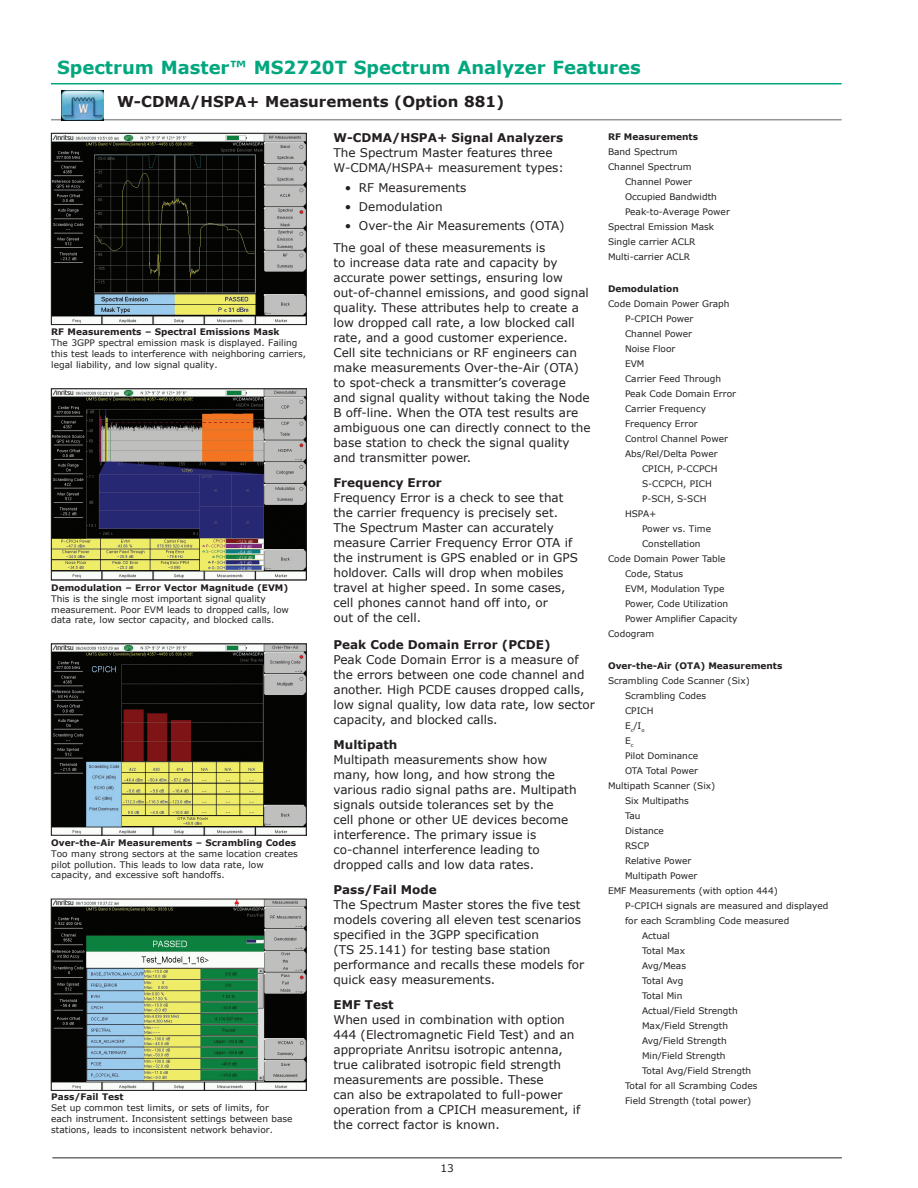
<style>
.page{position:relative;width:918px;height:1188px;background:#fff}
.page>*{position:absolute;margin:0;border:0;box-sizing:border-box;transform-origin:0 0}
.t1{font:700 18px "Verdana";color:#00a77e}
.t2{font:700 15px "Verdana";color:#231f20}
.t3{font:12px/15px "Verdana";color:#231f20}
.t4{font:700 12px "Verdana";color:#231f20}
.t5{font:10.5px "Verdana";color:#231f20}
.t6{font:9px/10.8px "Verdana";color:#231f20}
.t7{font:700 9px "Verdana";color:#231f20}
</style>
<div class="page">
<hr style="left:52px;top:1157px;width:790px;height:2px;background:#6c6d70">
<hr style="left:51px;top:83px;width:791px;height:1px;background:#00a77e">
<hr style="left:51px;top:119px;width:791px;height:1px;background:#939598">
<img style="left:61px;top:90px;width:43px;height:30px">
<img style="left:53px;top:135px;width:252px;height:188px">
<div style="left:51px;top:133px;width:256px;height:192px;border:1px solid #231f20"></div>
<img style="left:53px;top:391px;width:252px;height:187px">
<div style="left:51px;top:389px;width:256px;height:191px;border:1px solid #231f20"></div>
<img style="left:53px;top:646px;width:252px;height:187px">
<div style="left:51px;top:644px;width:256px;height:191px;border:1px solid #231f20"></div>
<img style="left:53px;top:901px;width:251px;height:188px">
<div style="left:51px;top:899px;width:255px;height:192px;border:1px solid #231f20"></div>
<h1 class="t1" style="left:57px;top:54px;width:585px">Spectrum Master™ MS2720T Spectrum Analyzer Features</h1>
<p class="t2" style="left:117px;top:91px;width:389px">W-CDMA/HSPA+ Measurements (Option 881)</p>
<p class="t7" style="left:608px;top:131px;width:92px">RF Measurements</p>
<p class="t6" style="left:608px;top:146px;width:71px">Band Spectrum</p>
<p class="t6" style="left:608px;top:161px;width:85px">Channel Spectrum</p>
<p class="t6" style="left:625px;top:176px;width:69px">Channel Power</p>
<p class="t6" style="left:625px;top:191px;width:93px">Occupied Bandwidth</p>
<p class="t6" style="left:625px;top:206px;width:106px">Peak-to-Average Power</p>
<p class="t6" style="left:608px;top:221px;width:108px">Spectral Emission Mask</p>
<p class="t6" style="left:608px;top:236px;width:89px">Single carrier ACLR</p>
<p class="t6" style="left:608px;top:251px;width:84px">Multi-carrier ACLR</p>
<p class="t7" style="left:608px;top:283px;width:72px">Demodulation</p>
<p class="t6" style="left:608px;top:298px;width:123px">Code Domain Power Graph</p>
<p class="t6" style="left:625px;top:313px;width:70px">P-CPICH Power</p>
<p class="t6" style="left:625px;top:328px;width:69px">Channel Power</p>
<p class="t6" style="left:625px;top:343px;width:52px">Noise Floor</p>
<p class="t6" style="left:625px;top:358px;width:21px">EVM</p>
<p class="t6" style="left:625px;top:373px;width:98px">Carrier Feed Through</p>
<p class="t6" style="left:625px;top:388px;width:112px">Peak Code Domain Error</p>
<p class="t6" style="left:625px;top:403px;width:82px">Carrier Frequency</p>
<p class="t6" style="left:625px;top:418px;width:74px">Frequency Error</p>
<p class="t6" style="left:625px;top:433px;width:104px">Control Channel Power</p>
<p class="t6" style="left:625px;top:448px;width:94px">Abs/Rel/Delta Power</p>
<p class="t6" style="left:642px;top:463px;width:77px">CPICH, P-CCPCH</p>
<p class="t6" style="left:642px;top:478px;width:71px">S-CCPCH, PICH</p>
<p class="t6" style="left:642px;top:493px;width:66px">P-SCH, S-SCH</p>
<p class="t6" style="left:625px;top:508px;width:33px">HSPA+</p>
<p class="t6" style="left:642px;top:523px;width:70px">Power vs. Time</p>
<p class="t6" style="left:642px;top:538px;width:60px">Constellation</p>
<p class="t6" style="left:608px;top:553px;width:119px">Code Domain Power Table</p>
<p class="t6" style="left:625px;top:568px;width:60px">Code, Status</p>
<p class="t6" style="left:625px;top:583px;width:101px">EVM, Modulation Type</p>
<p class="t6" style="left:625px;top:598px;width:105px">Power, Code Utilization</p>
<p class="t6" style="left:625px;top:613px;width:114px">Power Amplifier Capacity</p>
<p class="t6" style="left:608px;top:628px;width:48px">Codogram</p>
<p class="t7" style="left:608px;top:660px;width:176px">Over-the-Air (OTA) Measurements</p>
<p class="t6" style="left:608px;top:676px;width:143px">Scrambling Code Scanner (Six)</p>
<p class="t6" style="left:625px;top:691px;width:83px">Scrambling Codes</p>
<p class="t6" style="left:625px;top:706px;width:30px">CPICH</p>
<p class="t6" style="left:625px;top:721px;width:21px">E<sub>c</sub>/I<sub>o</sub></p>
<p class="t6" style="left:625px;top:736px;width:10px">E<sub>c</sub></p>
<p class="t6" style="left:625px;top:751px;width:75px">Pilot Dominance</p>
<p class="t6" style="left:625px;top:766px;width:75px">OTA Total Power</p>
<p class="t6" style="left:608px;top:781px;width:109px">Multipath Scanner (Six)</p>
<p class="t6" style="left:625px;top:796px;width:65px">Six Multipaths</p>
<p class="t6" style="left:625px;top:811px;width:17px">Tau</p>
<p class="t6" style="left:625px;top:826px;width:40px">Distance</p>
<p class="t6" style="left:625px;top:841px;width:26px">RSCP</p>
<p class="t6" style="left:625px;top:856px;width:68px">Relative Power</p>
<p class="t6" style="left:625px;top:871px;width:74px">Multipath Power</p>
<p class="t6" style="left:608px;top:886px;width:171px">EMF Measurements (with option 444)</p>
<p class="t6" style="left:625px;top:901px;width:205px">P-CPICH signals are measured and displayed</p>
<p class="t6" style="left:625px;top:916px;width:166px">for each Scrambling Code measured</p>
<p class="t6" style="left:642px;top:931px;width:29px">Actual</p>
<p class="t6" style="left:642px;top:946px;width:44px">Total Max</p>
<p class="t6" style="left:642px;top:961px;width:46px">Avg/Meas</p>
<p class="t6" style="left:642px;top:976px;width:43px">Total Avg</p>
<p class="t6" style="left:642px;top:991px;width:42px">Total Min</p>
<p class="t6" style="left:642px;top:1006px;width:97px">Actual/Field Strength</p>
<p class="t6" style="left:642px;top:1021px;width:88px">Max/Field Strength</p>
<p class="t6" style="left:642px;top:1036px;width:86px">Avg/Field Strength</p>
<p class="t6" style="left:642px;top:1051px;width:85px">Min/Field Strength</p>
<p class="t6" style="left:642px;top:1066px;width:111px">Total Avg/Field Strength</p>
<p class="t6" style="left:625px;top:1081px;width:134px">Total for all Scrambing Codes</p>
<p class="t6" style="left:625px;top:1096px;width:128px">Field Strength (total power)</p>
<p class="t4" style="left:333px;top:130px;width:231px">W-CDMA/HSPA+ Signal Analyzers</p>
<p class="t3" style="left:333px;top:145px;width:232px">The Spectrum Master features three<br>W-CDMA/HSPA+ measurement types:</p>
<p class="t3" style="left:345px;top:180px;width:123px">• RF Measurements</p>
<p class="t3" style="left:345px;top:199px;width:99px">• Demodulation</p>
<p class="t3" style="left:333px;top:215px;width:233px;line-height:21.5px;text-indent:11px">• Over-the Air Measurements (OTA)<br>The goal of these measurements is</p>
<p class="t3" style="left:333px;top:255px;width:259px">to increase data rate and capacity by accurate power settings, ensuring low out-of-channel emissions, and good signal quality. These attributes help to create a low dropped call rate, a low blocked call rate, and a good customer experience.<br>Cell site technicians or RF engineers can make measurements Over-the-Air (OTA) to spot-check a transmitter’s coverage and signal quality without taking the Node B off-line. When the OTA test results are ambiguous one can directly connect to the base station to check the signal quality and transmitter power.</p>
<p class="t4" style="left:333px;top:474px;width:110px">Frequency Error</p>
<p class="t3" style="left:333px;top:490px;width:246px">Frequency Error is a check to see that the carrier frequency is precisely set.<br>The Spectrum Master can accurately measure Carrier Frequency Error OTA if the instrument is GPS enabled or in GPS holdover. Calls will drop when mobiles travel at higher speed. In some cases, cell phones cannot hand off into, or<br>out of the cell.</p>
<p class="t4" style="left:333px;top:636px;width:219px">Peak Code Domain Error (PCDE)</p>
<p class="t3" style="left:333px;top:652px;width:263px">Peak Code Domain Error is a measure of the errors between one code channel and another. High PCDE causes dropped calls, low signal quality, low data rate, low sector capacity, and blocked calls.</p>
<p class="t4" style="left:333px;top:736px;width:66px">Multipath</p>
<p class="t3" style="left:333px;top:752px;width:245px">Multipath measurements show how many, how long, and how strong the various radio signal paths are. Multipath signals outside tolerances set by the cell phone or other UE devices become interference. The primary issue is co-channel interference leading to dropped calls and low data rates.</p>
<p class="t4" style="left:333px;top:881px;width:105px">Pass/Fail Mode</p>
<p class="t3" style="left:333px;top:897px;width:252px">The Spectrum Master stores the five test models covering all eleven test scenarios specified in the 3GPP specification<br>(TS 25.141) for testing base station performance and recalls these models for quick easy measurements.</p>
<p class="t4" style="left:333px;top:996px;width:62px">EMF Test</p>
<p class="t3" style="left:333px;top:1012px;width:248px">When used in combination with option 444 (Electromagnetic Field Test) and an appropriate Anritsu isotropic antenna, true calibrated isotropic field strength measurements are possible. These<br>can also be extrapolated to full-power operation from a CPICH measurement, if the correct factor is known.</p>
<p class="t7" style="left:51px;top:326px;width:230px">RF Measurements – Spectral Emissions Mask</p>
<p class="t6" style="left:51px;top:337px;width:256px">The 3GPP spectral emission mask is displayed. Failing this test leads to interference with neighboring carriers, legal liability, and low signal quality.</p>
<p class="t7" style="left:51px;top:581px;width:239px">Demodulation – Error Vector Magnitude (EVM)</p>
<p class="t6" style="left:51px;top:593px;width:239px">This is the single most important signal quality measurement. Poor EVM leads to dropped calls, low data rate, low sector capacity, and blocked calls.</p>
<p class="t7" style="left:51px;top:836px;width:246px">Over-the-Air Measurements – Scrambling Codes</p>
<p class="t6" style="left:51px;top:848px;width:248px">Too many strong sectors at the same location creates pilot pollution. This leads to low data rate, low capacity, and excessive soft handoffs.</p>
<p class="t7" style="left:51px;top:1091px;width:74px">Pass/Fail Test</p>
<p class="t6" style="left:51px;top:1102px;width:243px">Set up common test limits, or sets of limits, for<br>each instrument. Inconsistent settings between base stations, leads to inconsistent network behavior.</p>
<p class="t5" style="left:440px;top:1161px;width:15px">13</p>
</div>
